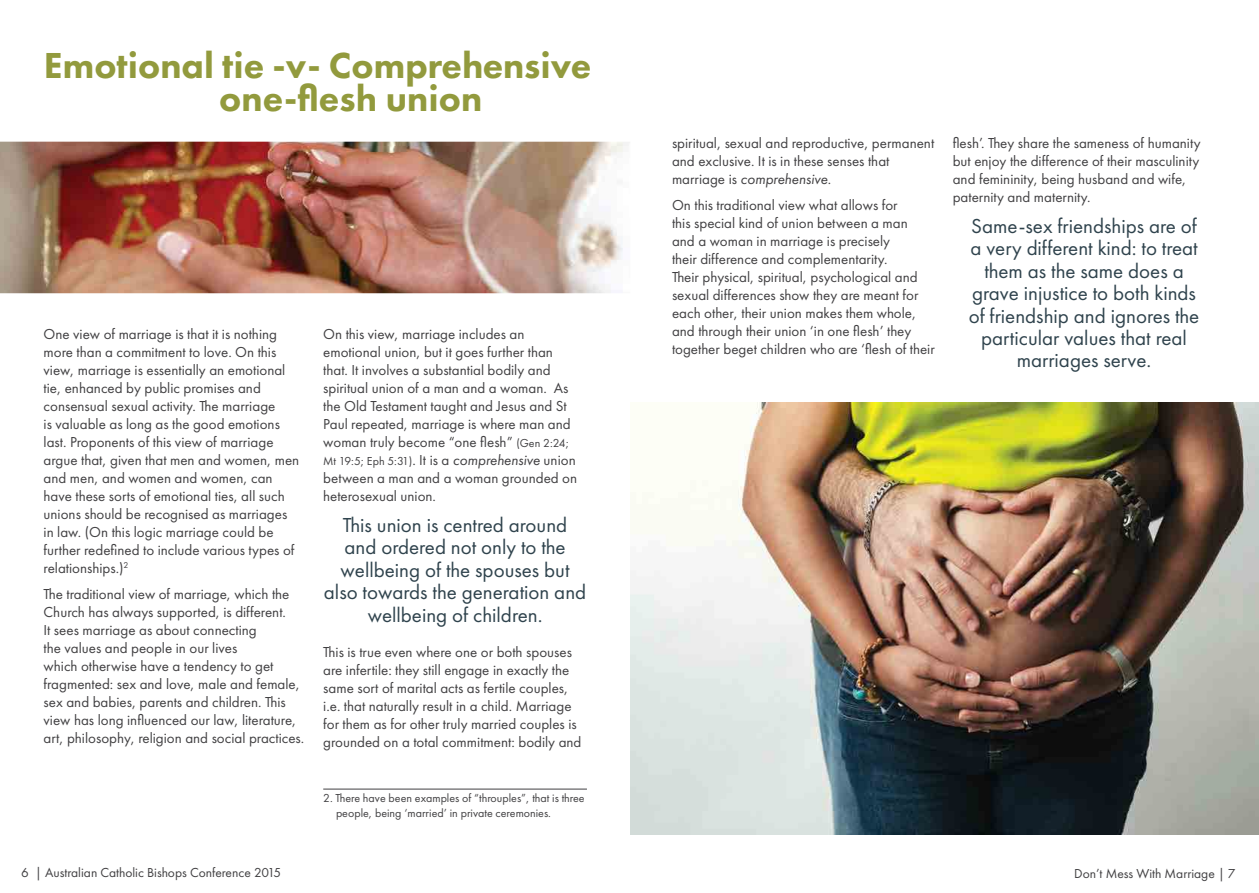
<style>
.page{position:relative;width:1259px;height:893px;background:#fff}
.page>*{position:absolute;margin:0;border:0;box-sizing:border-box;transform-origin:0 0}
.t1{font:800 37.5px/33px "Futura PT";color:#929a3d}
.t2{font:21px/22.5px "Futura PT";color:#2f434d;text-align:center}
.t3{font:15px/18px "Futura PT";color:#414042}
.t4{font:13.5px "Futura PT";color:#414042}
.t5{font:12px/14.4px "Futura PT";color:#414042}
.s1{font-size:12px}
.s2{font-size:15px}
.s3{font-style:italic;font-size:15px}
.s4{font-style:italic}
</style>
<div class="page">
<img style="left:0;top:142px;width:630px;height:151px">
<img style="left:630px;top:403px;width:629px;height:431px">
<hr style="left:323px;top:789px;width:264px;height:1px;background:#414042">
<h1 class="t1" style="left:219px;top:48px;width:373px;text-indent:-175px">Emotional tie -v- Comprehensive one-flesh union</h1>
<p class="t3" style="left:44px;top:325px;width:257px">One view of marriage is that it is nothing more than a commitment to love. On this view, marriage is essentially an emotional tie, enhanced by public promises and consensual sexual activity. The marriage<br>is valuable as long as the good emotions last. Proponents of this view of marriage argue that, given that men and women, men and men, and women and women, can have these sorts of emotional ties, all such unions should be recognised as marriages in law. (On this logic marriage could be further redefined to include various types of relationships.)<sup>2</sup></p>
<p class="t3" style="left:44px;top:585px;width:262px">The traditional view of marriage, which the Church has always supported, is different.<br>It sees marriage as about connecting<br>the values and people in our lives<br>which otherwise have a tendency to get fragmented: sex and love, male and female, sex and babies, parents and children. This view has long influenced our law, literature, art, philosophy, religion and social practices.</p>
<p class="t3" style="left:323px;top:325px;width:249px">On this view, marriage includes an emotional union, but it goes further than that. It involves a substantial bodily and spiritual union of a man and a woman. As the Old Testament taught and Jesus and St Paul repeated, marriage is where man and woman truly become “one flesh” <span class="s1">(Gen 2:24;</span></p>
<p class="t5" style="left:323px;top:454px;width:254px">Mt 19:5; Eph 5:31)<span class="s2">. It is a</span> <span class="s3">comprehensive</span> <span class="s2">union</span></p>
<p class="t3" style="left:323px;top:469px;width:255px">between a man and a woman grounded on heterosexual union.</p>
<h2 class="t2" style="left:324px;top:514px;width:264px">This union is centred around<br>and ordered not only to the wellbeing of the spouses but also towards the generation and wellbeing of children.</h2>
<p class="t3" style="left:323px;top:643px;width:260px">This is true even where one or both spouses are infertile: they still engage in exactly the same sort of marital acts as fertile couples, i.e. that naturally result in a child. Marriage for them as for other truly married couples is grounded on a total commitment: bodily and</p>
<p class="t5" style="left:336px;top:791px;width:250px;text-indent:-13px">2. There have been examples of “throuples”, that is three people, being ‘married’ in private ceremonies.</p>
<p class="t3" style="left:672px;top:133px;width:264px">spiritual, sexual and reproductive, permanent and exclusive. It is in these senses that marriage is <span class="s4">comprehensive</span>.</p>
<p class="t3" style="left:672px;top:196px;width:264px">On this traditional view what allows for<br>this special kind of union between a man<br>and a woman in marriage is precisely<br>their difference and complementarity.<br>Their physical, spiritual, psychological and sexual differences show they are meant for each other, their union makes them whole, and through their union ‘in one flesh’ they together beget children who are ‘flesh of their</p>
<p class="t3" style="left:952px;top:133px;width:249px">flesh’. They share the sameness of humanity but enjoy the difference of their masculinity and femininity, being husband and wife, paternity and maternity.</p>
<h2 class="t2" style="left:968px;top:214px;width:232px">Same-sex friendships are of a very different kind: to treat them as the same does a grave injustice to both kinds of friendship and ignores the particular values that real marriages serve.</h2>
<p class="t4" style="left:21px;top:864px;width:261px">6 | Australian Catholic Bishops Conference 2015</p>
<p class="t4" style="left:1074px;top:865px;width:163px">Don’t Mess With Marriage | 7</p>
</div>
